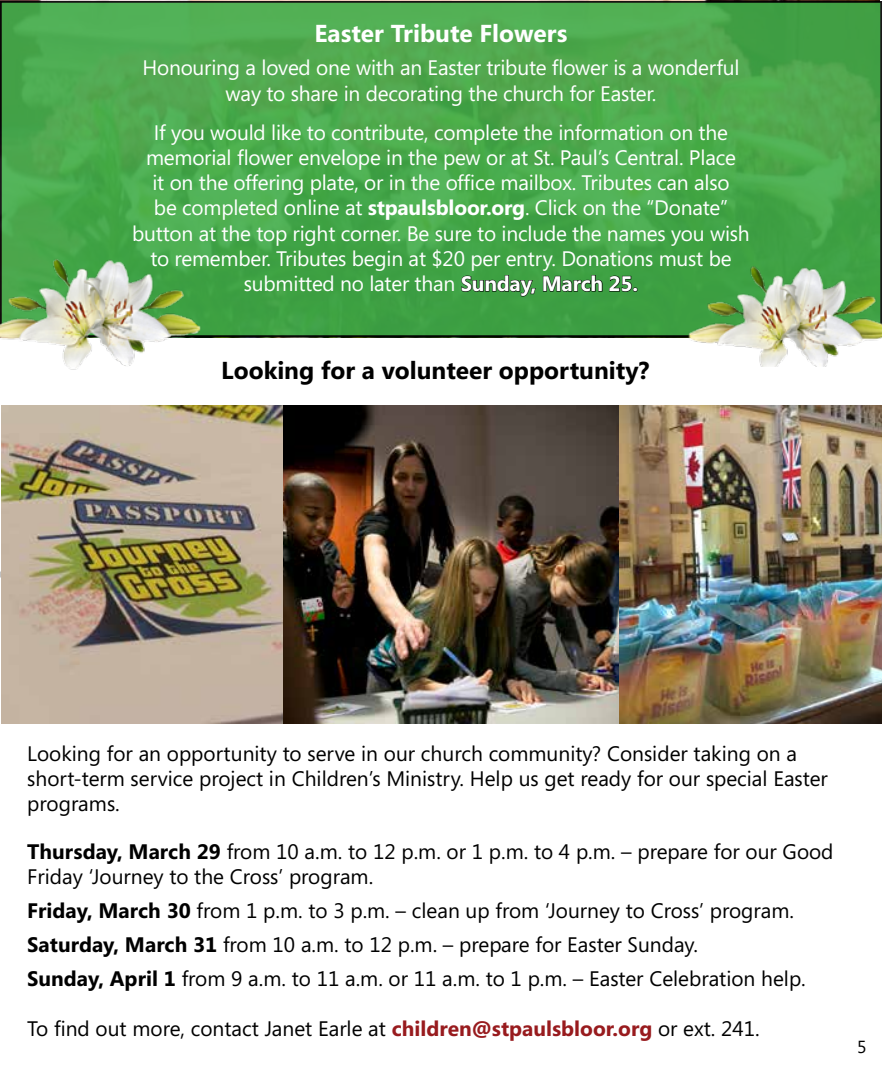
<style>
.page{position:relative;width:882px;height:1071px;background:#fff}
.page>*{position:absolute;margin:0;border:0;box-sizing:border-box;transform-origin:0 0}
.t1{font:700 24.5px "Segoe";color:#000}
.t2{font:700 24.5px "Segoe";color:#fff}
.t3{font:21px/25.2px "Segoe";color:#000}
.t4{font:21px/25.2px "Segoe";letter-spacing:-.01em;color:#fff;text-align:center}
.t5{font:17.5px "Segoe";color:#000}
.s1{font-weight:700}
.s2{font-weight:700;color:#981b1e}
</style>
<div class="page">
<img style="left:283px;top:405px;width:337px;height:319px">
<svg style="left:3px;top:4px;width:876px;height:330px;background:#4aa84c"></svg>
<img style="left:0;top:254px;width:202px;height:116px">
<svg style="left:461px;top:275px;width:75px;height:22px;background:#2e7a32"></svg>
<svg style="left:543px;top:275px;width:60px;height:17px"></svg>
<svg style="left:609px;top:275px;width:29px;height:17px"></svg>
<img style="left:669px;top:236px;width:213px;height:131px">
<img style="left:620px;top:405px;width:262px;height:319px">
<img style="left:1px;top:405px;width:282px;height:319px">
<p class="t2" style="left:315px;top:15px;width:254px">Easter Tribute Flowers</p>
<p class="t4" style="left:142px;top:55px;width:599px">Honouring a loved one with an Easter tribute flower is a wonderful way to share in decorating the church for Easter.</p>
<p class="t4" style="left:132px;top:119px;width:619px">If you would like to contribute, complete the information on the memorial flower envelope in the pew or at St. Paul’s Central. Place<br>it on the offering plate, or in the office mailbox. Tributes can also<br>be completed online at <span class="s1">stpaulsbloor.org</span>. Click on the “Donate” button at the top right corner. Be sure to include the names you wish to remember. Tributes begin at $20 per entry. Donations must be submitted no later than <span class="s1">Sunday, March 25.</span></p>
<p class="t1" style="left:221px;top:353px;width:430px">Looking for a volunteer opportunity?</p>
<p class="t3" style="left:27px;top:740px;width:802px">Looking for an opportunity to serve in our church community? Consider taking on a short-term service project in Children’s Ministry. Help us get ready for our special Easter programs.</p>
<p class="t3" style="left:27px;top:838px;width:808px"><span class="s1">Thursday, March 29</span> from 10 a.m. to 12 p.m. or 1 p.m. to 4 p.m. – prepare for our Good<br>Friday ‘Journey to the Cross’ program.</p>
<p class="t3" style="left:27px;top:893px;width:780px;line-height:33.9px"><span class="s1">Friday, March 30</span> from 1 p.m. to 3 p.m. – clean up from ‘Journey to Cross’ program.<br><span class="s1">Saturday, March 31</span> from 10 a.m. to 12 p.m. – prepare for Easter Sunday.<br><span class="s1">Sunday, April 1</span> from 9 a.m. to 11 a.m. or 11 a.m. to 1 p.m. – Easter Celebration help.</p>
<p class="t3" style="left:27px;top:1016px;width:734px">To find out more, contact Janet Earle at <span class="s2">children@stpaulsbloor.org</span> or ext. 241.</p>
<p class="t5" style="left:857px;top:1034px;width:11px">5</p>
</div>
